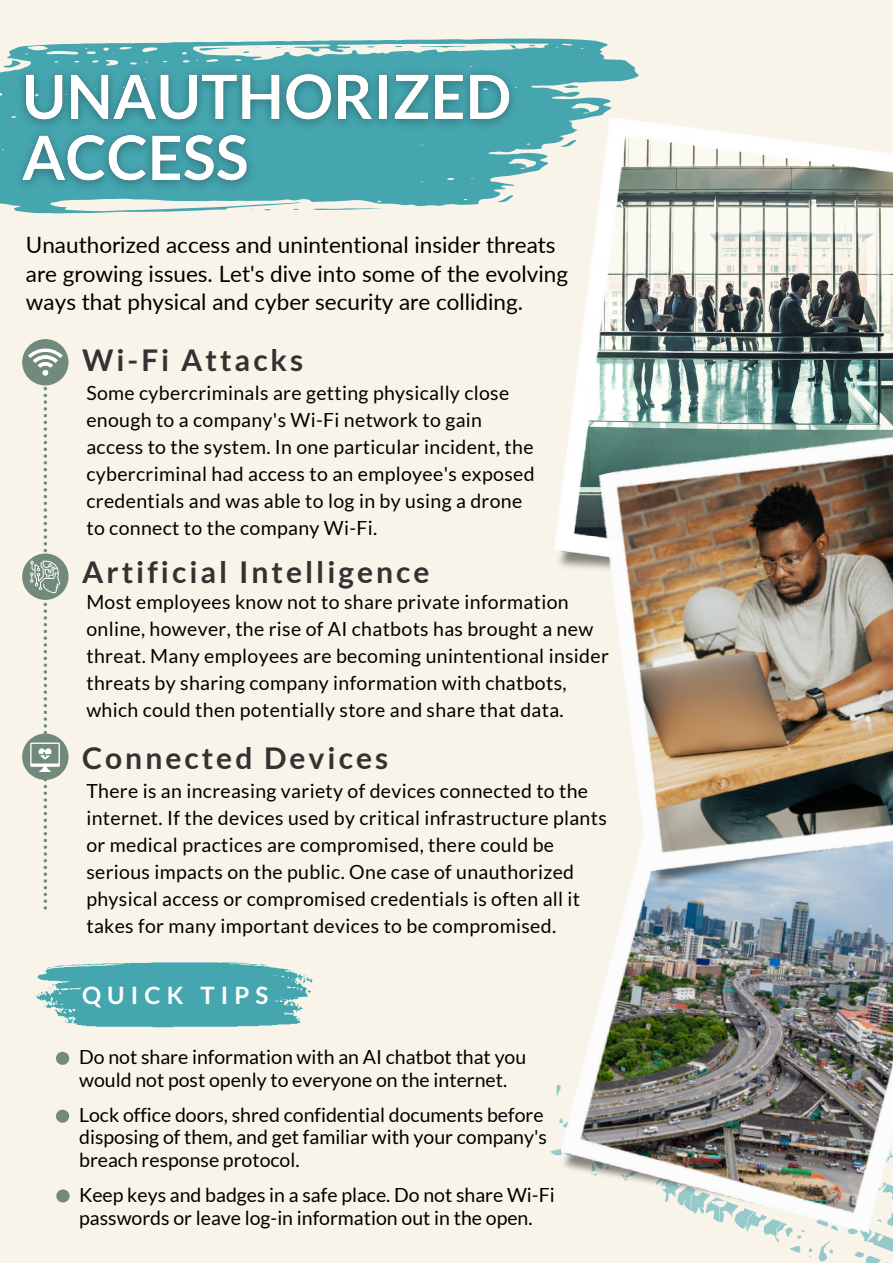
<style>
.page{position:relative;width:893px;height:1264px;background:#fff}
.page>*{position:absolute;margin:0;border:0;box-sizing:border-box;transform-origin:0 0}
.t1{font:700 30px "Lato";letter-spacing:.1em;color:#323232}
.t2{font:700 24px "Lato";letter-spacing:.255em;color:#fff}
.t3{font:22.5px/28px "Lato";color:#000}
.t4{font:19.5px/27px "Lato";letter-spacing:.015em;color:#000}
</style>
<div class="page">
<div style="left:0;top:0;width:892px;height:1262px;background:#f8f4ea"></div>
<svg style="left:550px;top:1150px;width:342px;height:112px"></svg>
<svg style="left:0;top:38px;width:639px;height:81px"></svg>
<svg style="left:3px;top:60px;width:3px;height:8px"></svg>
<svg style="left:563px;top:85px;width:15px;height:3px"></svg>
<svg style="left:0;top:91px;width:577px;height:123px;fill:#45a6b0"></svg>
<img style="left:554px;top:119px;width:338px;height:276px">
<img style="left:555px;top:909px;width:337px;height:331px">
<img style="left:554px;top:395px;width:338px;height:514px">
<svg style="left:35px;top:962px;width:277px;height:65px;background:#62b2b9"></svg>
<svg style="left:56px;top:1051px;width:13px;height:13px"></svg>
<svg style="left:56px;top:1109px;width:13px;height:13px"></svg>
<svg style="left:56px;top:1189px;width:14px;height:13px"></svg>
<div style="left:22px;top:339px;width:46px;height:46px;background:#718a7c;border-radius:50%"></div>
<div style="left:22px;top:733px;width:46px;height:47px;background:#718a7c;border-radius:50%"></div>
<div style="left:22px;top:553px;width:46px;height:47px;background:#718a7c;border-radius:50%"></div>
<svg style="left:28px;top:340px;width:35px;height:569px"></svg>
<img style="left:6px;top:45px;width:521px;height:167px">
<p class="t3" style="left:26px;top:231px;width:543px">Unauthorized access and unintentional insider threats are growing issues. Let's dive into some of the evolving ways that physical and cyber security are colliding.</p>
<p class="t1" style="left:82px;top:341px;width:222px">Wi-Fi Attacks</p>
<p class="t4" style="left:86px;top:378px;width:449px">Some cybercriminals are getting physically close enough to a company's Wi-Fi network to gain access to the system. In one particular incident, the cybercriminal had access to an employee's exposed credentials and was able to log in by using a drone to connect to the company Wi-Fi.</p>
<p class="t1" style="left:82px;top:553px;width:349px">Artificial Intelligence</p>
<p class="t4" style="left:86px;top:587px;width:524px">Most employees know not to share private information online, however, the rise of AI chatbots has brought a new threat. Many employees are becoming unintentional insider threats by sharing company information with chatbots, which could then potentially store and share that data.</p>
<p class="t1" style="left:82px;top:739px;width:307px">Connected Devices</p>
<p class="t4" style="left:86px;top:777px;width:522px">There is an increasing variety of devices connected to the internet. If the devices used by critical infrastructure plants or medical practices are compromised, there could be serious impacts on the public. One case of unauthorized physical access or compromised credentials is often all it takes for many important devices to be compromised.</p>
<p class="t2" style="left:82px;top:979px;width:188px">QUICK TIPS</p>
<p class="t4" style="left:79px;top:1045px;width:448px;line-height:22.8px">Do not share information with an AI chatbot that you would not post openly to everyone on the internet.</p>
<p class="t4" style="left:79px;top:1102px;width:469px;line-height:22.8px">Lock office doors, shred confidential documents before disposing of them, and get familiar with your company's breach response protocol.</p>
<p class="t4" style="left:79px;top:1183px;width:477px;line-height:22.8px">Keep keys and badges in a safe place. Do not share Wi-Fi passwords or leave log-in information out in the open.</p>
</div>
